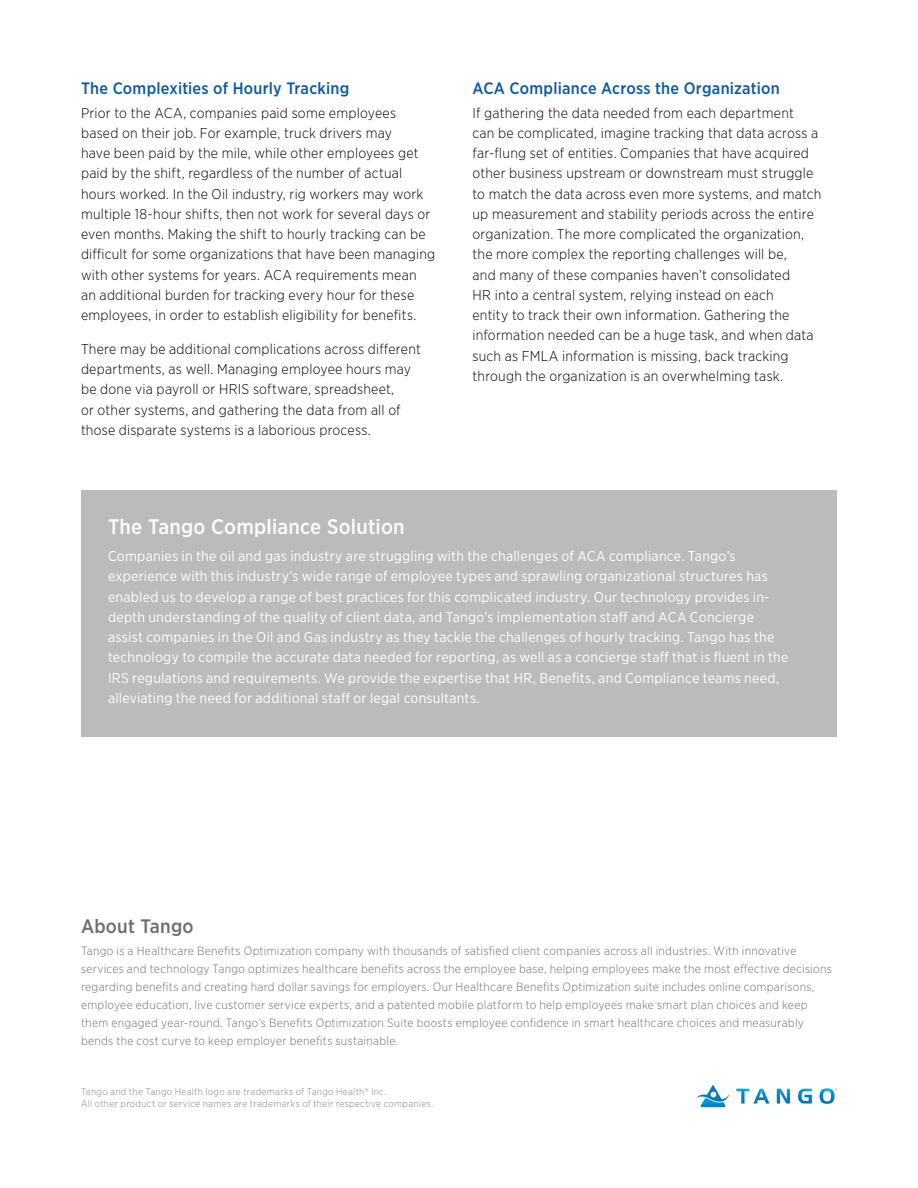
<style>
.page{position:relative;width:918px;height:1188px;background:#fff}
.page>*{position:absolute;margin:0;border:0;box-sizing:border-box;transform-origin:0 0}
.t1{font:500 21px "Gotham Narrow";letter-spacing:.01em;color:#fff}
.t2{font:500 19.5px "Gotham Narrow";letter-spacing:.01em;color:#6d6e71}
.t3{font:500 16.5px "Gotham Narrow";letter-spacing:.015em;color:#095aa5}
.t4{font:300 14.25px/20.2px "Gotham Narrow";letter-spacing:.015em;color:#000}
.t5{font:14.25px/20.2px "Gotham Narrow";letter-spacing:.02em;color:#fff}
.t6{font:300 12px/18px "Gotham Narrow";letter-spacing:.025em;color:#6d6e71}
.t7{font:300 9.75px/11.7px "Gotham Narrow";letter-spacing:.03em;color:#808285}
</style>
<div class="page">
<div style="left:81px;top:490px;width:756px;height:247px;background:#bcbaba"></div>
<svg style="left:696px;top:1085px;width:34px;height:22px"></svg>
<svg style="left:736px;top:1089px;width:33px;height:15px"></svg>
<svg style="left:777px;top:1089px;width:13px;height:15px"></svg>
<svg style="left:798px;top:1089px;width:14px;height:15px"></svg>
<svg style="left:820px;top:1088px;width:17px;height:16px"></svg>
<p class="t3" style="left:81px;top:78px;width:270px">The Complexities of Hourly Tracking</p>
<p class="t4" style="left:81px;top:102px;width:356px">Prior to the ACA, companies paid some employees based on their job. For example, truck drivers may<br>have been paid by the mile, while other employees get paid by the shift, regardless of the number of actual hours worked. In the Oil industry, rig workers may work multiple 18-hour shifts, then not work for several days or even months. Making the shift to hourly tracking can be difficult for some organizations that have been managing with other systems for years. ACA requirements mean<br>an additional burden for tracking every hour for these employees, in order to establish eligibility for benefits.</p>
<p class="t4" style="left:81px;top:338px;width:341px">There may be additional complications across different departments, as well. Managing employee hours may be done via payroll or HRIS software, spreadsheet,<br>or other systems, and gathering the data from all of those disparate systems is a laborious process.</p>
<p class="t3" style="left:472px;top:78px;width:309px">ACA Compliance Across the Organization</p>
<p class="t4" style="left:472px;top:102px;width:350px">If gathering the data needed from each department<br>can be complicated, imagine tracking that data across a far-flung set of entities. Companies that have acquired other business upstream or downstream must struggle to match the data across even more systems, and match up measurement and stability periods across the entire organization. The more complicated the organization, the more complex the reporting challenges will be,<br>and many of these companies haven’t consolidated<br>HR into a central system, relying instead on each<br>entity to track their own information. Gathering the information needed can be a huge task, and when data such as FMLA information is missing, back tracking through the organization is an overwhelming task.</p>
<h1 class="t1" style="left:108px;top:513px;width:298px">The Tango Compliance Solution</h1>
<p class="t5" style="left:108px;top:546px;width:682px">Companies in the oil and gas industry are struggling with the challenges of ACA compliance. Tango’s experience with this industry’s wide range of employee types and sprawling organizational structures has enabled us to develop a range of best practices for this complicated industry. Our technology provides in&shy;depth understanding of the quality of client data, and Tango’s implementation staff and ACA Concierge assist companies in the Oil and Gas industry as they tackle the challenges of hourly tracking. Tango has the technology to compile the accurate data needed for reporting, as well as a concierge staff that is fluent in the IRS regulations and requirements. We provide the expertise that HR, Benefits, and Compliance teams need, alleviating the need for additional staff or legal consultants.</p>
<h2 class="t2" style="left:81px;top:914px;width:114px">About Tango</h2>
<p class="t6" style="left:81px;top:941px;width:752px">Tango is a Healthcare Benefits Optimization company with thousands of satisfied client companies across all industries. With innovative services and technology Tango optimizes healthcare benefits across the employee base, helping employees make the most effective decisions regarding benefits and creating hard dollar savings for employers. Our Healthcare Benefits Optimization suite includes online comparisons, employee education, live customer service experts, and a patented mobile platform to help employees make smart plan choices and keep them engaged year-round. Tango’s Benefits Optimization Suite boosts employee confidence in smart healthcare choices and measurably bends the cost curve to keep employer benefits sustainable.</p>
<p class="t7" style="left:81px;top:1086px;width:354px">Tango and the Tango Health logo are trademarks of Tango Health® Inc.<br>All other product or service names are trademarks of their respective companies.</p>
</div>
